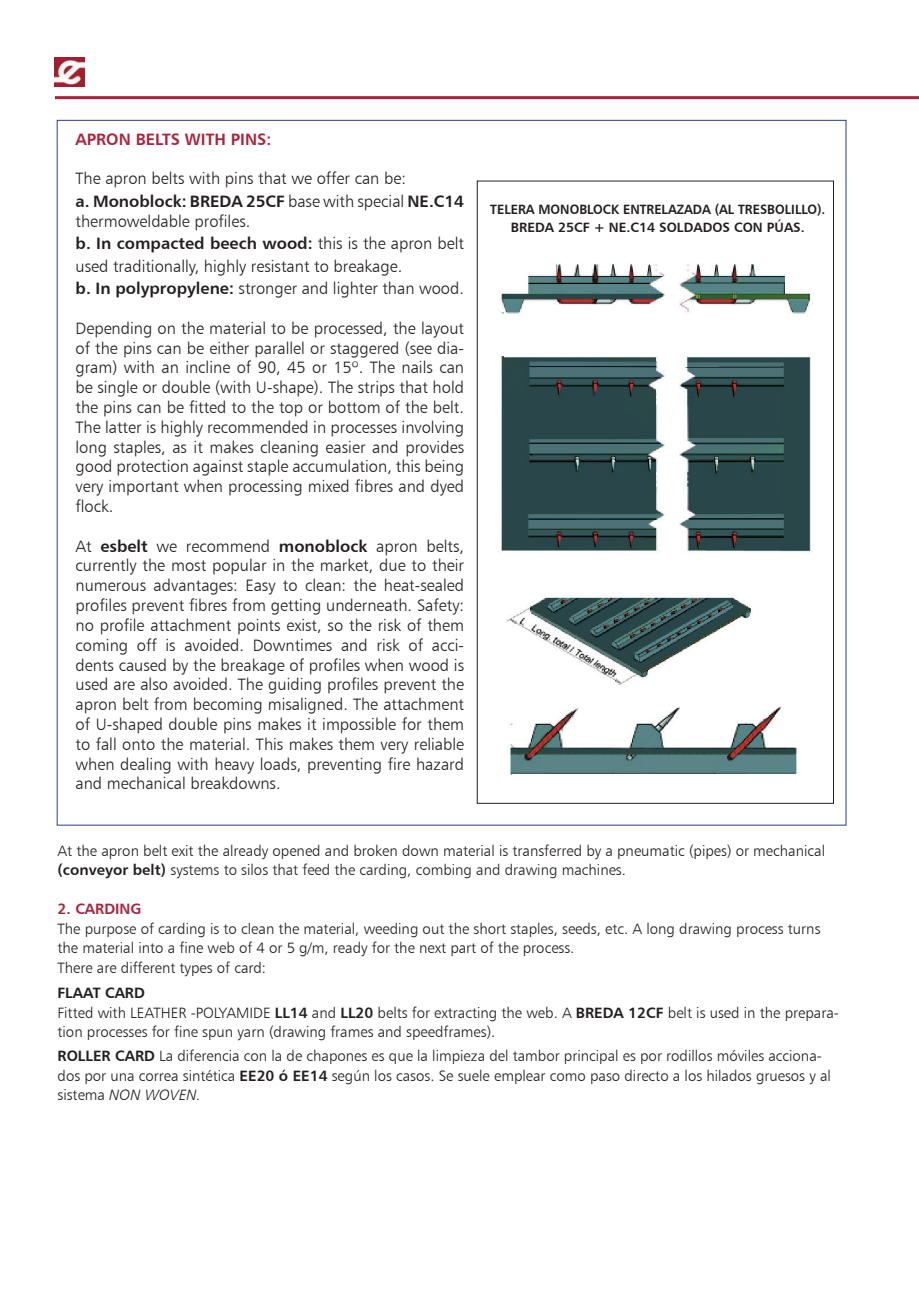
<style>
.page{position:relative;width:919px;height:1289px;background:#fff}
.page>*{position:absolute;margin:0;border:0;box-sizing:border-box;transform-origin:0 0}
.t1{font:16.5px/19.8px "Humanist 777 BT Light B";color:#231f20;text-align:justify}
.t2{font:16.5px "Humanist 777 BT Bold B";color:#231f20}
.t3{font:16.5px "Humanist 777 BT Bold B";color:#a9233d}
.t4{font:15px/19.5px "Humanist 777 BT Light B";color:#231f20}
.t5{font:15px "Humanist 777 BT Light Italic B";color:#231f20}
.t6{font:15px "Humanist 777 BT Bold B";color:#a9233d}
.t7{font:15px "Humanist 777 BT Bold B";color:#231f20}
.t8{font:13.5px/18px "Humanist 777 BT Bold B";color:#231f20;text-align:center;scale:.95 1}
.s1{font-family:"Humanist 777 BT Light B"}
.s2{font-family:"Humanist 777 BT Bold B"}
</style>
<div class="page">
<img style="left:55px;top:57px;width:30px;height:29px">
<hr style="left:55px;top:96px;width:863px;height:3px;background:#a9233d">
<img style="left:501px;top:264px;width:310px;height:421px">
<img style="left:510px;top:706px;width:288px;height:69px">
<p class="t3" style="left:75px;top:128px;width:197px">APRON BELTS WITH PINS:</p>
<p class="t1" style="left:75px;top:168px;width:332px">The apron belts with pins that we offer can be:</p>
<p class="t2" style="left:75px;top:190px;width:390px">a. Monoblock: BREDA 25CF <span class="s1">base with special</span> NE.C14</p>
<p class="t1" style="left:75px;top:211px;width:176px">thermoweldable profiles.</p>
<p class="t2" style="left:75px;top:233px;width:390px">b. In compacted beech wood: <span class="s1">this is the apron belt</span></p>
<p class="t1" style="left:75px;top:254px;width:390px;line-height:22.5px">used traditionally, highly resistant to breakage.<br><span class="s2">b. In polypropylene:</span> stronger and lighter than wood.</p>
<p class="t1" style="left:75px;top:318px;width:390px">Depending on the material to be processed, the layout of the pins can be either parallel or staggered (see dia&shy;gram) with an incline of 90, 45 or 15º. The nails can be single or double (with U-shape). The strips that hold the pins can be fitted to the top or bottom of the belt.<br>The latter is highly recommended in processes involving long staples, as it makes cleaning easier and provides good protection against staple accumulation, this being very important when processing mixed fibres and dyed flock.</p>
<p class="t1" style="left:75px;top:535px;width:390px">At <span class="s2">esbelt</span> we recommend <span class="s2">monoblock</span> apron belts, currently the most popular in the market, due to their numerous advantages: Easy to clean: the heat-sealed profiles prevent fibres from getting underneath. Safety: no profile attachment points exist, so the risk of them coming off is avoided. Downtimes and risk of acci&shy;dents caused by the breakage of profiles when wood is used are also avoided. The guiding profiles prevent the apron belt from becoming misaligned. The attachment of U-shaped double pins makes it impossible for them to fall onto the material. This makes them very reliable when dealing with heavy loads, preventing fire hazard and mechanical breakdowns.</p>
<p class="t8" style="left:490px;top:200px;width:354px">TELERA MONOBLOCK ENTRELAZADA (AL TRESBOLILLO).<br>BREDA 25CF + NE.C14 SOLDADOS CON PÚAS.</p>
<p class="t4" style="left:58px;top:840px;width:769px">At the apron belt exit the already opened and broken down material is transferred by a pneumatic (pipes) or mechanical <span class="s2">(conveyor belt)</span> systems to silos that feed the carding, combing and drawing machines.</p>
<p class="t6" style="left:58px;top:899px;width:86px">2. CARDING</p>
<p class="t4" style="left:58px;top:918px;width:764px">The purpose of carding is to clean the material, weeding out the short staples, seeds, etc. A long drawing process turns the material into a fine web of 4 or 5 g/m, ready for the next part of the process.<br>There are different types of card:</p>
<p class="t7" style="left:58px;top:983px;width:89px">FLAAT CARD</p>
<p class="t4" style="left:57px;top:1002px;width:782px">Fitted with LEATHER -POLYAMIDE <span class="s2">LL14</span> and <span class="s2">LL20</span> belts for extracting the web. A <span class="s2">BREDA 12CF</span> belt is used in the prepara&shy;tion processes for fine spun yarn (drawing frames and speedframes).</p>
<p class="t4" style="left:57px;top:1046px;width:774px"><span class="s2">ROLLER CARD</span> La diferencia con la de chapones es que la limpieza del tambor principal es por rodillos móviles acciona&shy;dos por una correa sintética <span class="s2">EE20 ó EE14</span> según los casos. Se suele emplear como paso directo a los hilados gruesos y al</p>
<p class="t5" style="left:57px;top:1085px;width:145px"><span class="s1">sistema</span> NON WOVEN.</p>
</div>
